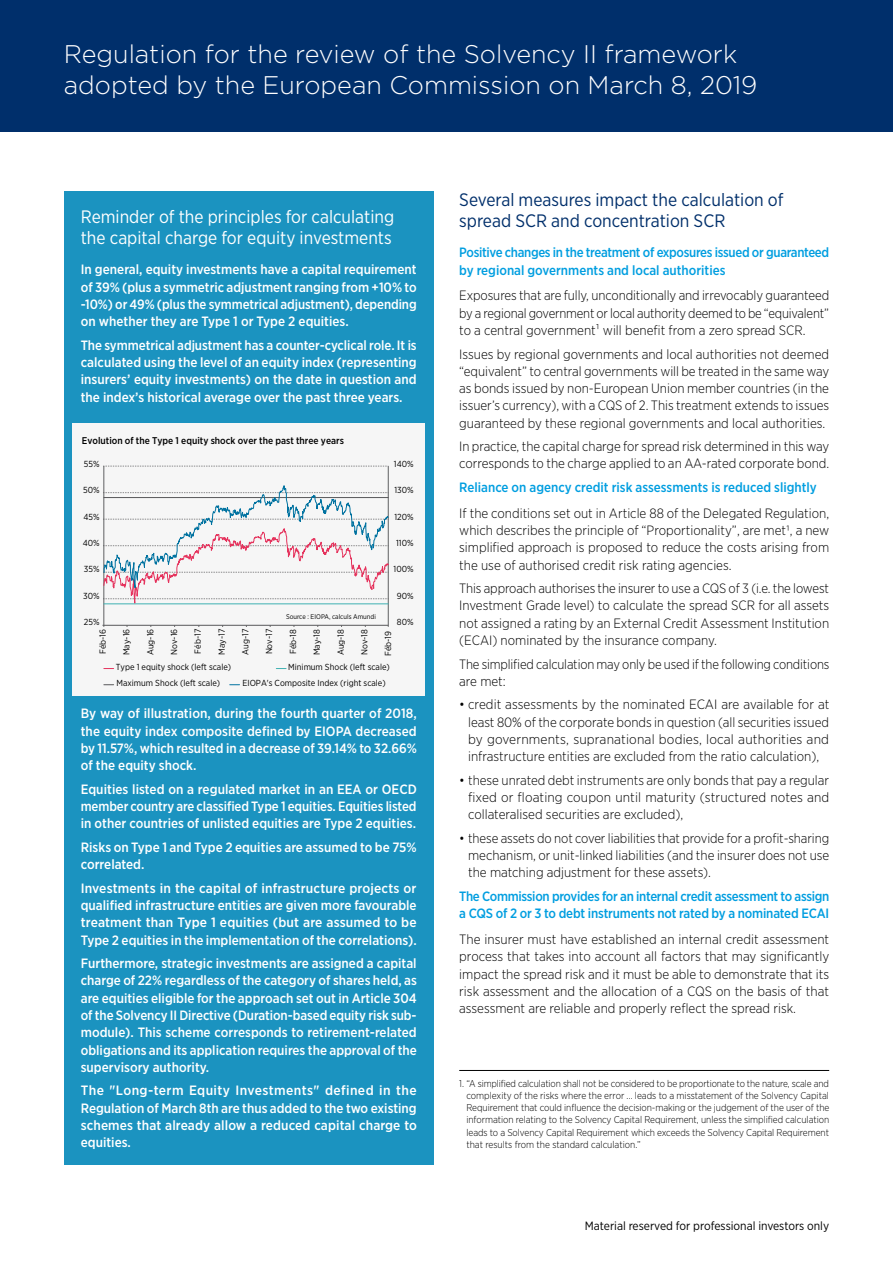
<style>
.page{position:relative;width:893px;height:1263px;background:#fff}
.page>*{position:absolute;margin:0;border:0;box-sizing:border-box;transform-origin:0 0}
.t1{font:300 25.5px/30.6px "Gotham";color:#fff}
.t2{font:18px/21.6px "Gotham Narrow";color:#fff}
.t3{font:18px/21.6px "Gotham Narrow";color:#002f6b}
.t4{font:300 13.5px/17.2px "Gotham Narrow";color:#000;text-align:justify}
.t5{font:500 13.5px/17.2px "Gotham Narrow";color:#fff;text-align:justify}
.t6{font:500 13.5px/17.2px "Gotham Narrow";letter-spacing:-.02em;color:#009ee0}
.t7{font:500 13.5px "Gotham Narrow";color:#009ee0}
.t8{font:12px "Gotham Narrow";color:#000}
.t9{font:300 9.9px/12.1px "Gotham Narrow";color:#000;text-align:justify}
.t10{font:500 9.75px "Gotham Narrow";color:#000}
.t11{font:8.7px/16.2px "Gotham Narrow";color:#000}
.t12{font:6.75px "Gotham Narrow";color:#000}
</style>
<div class="page">
<div style="left:0;top:0;width:893px;height:132px;background:#002f6b"></div>
<div style="left:64px;top:191px;width:370px;height:974px;background:#1b93c0"></div>
<div style="left:72px;top:423px;width:353px;height:272px;background:#f6f6f6"></div>
<hr style="left:388px;top:466px;width:1px;height:161px;background:#5f6062">
<hr style="left:102px;top:625px;width:286px;height:1px;background:#58585a">
<hr style="left:104px;top:466px;width:1px;height:161px;background:#5f6062">
<svg style="left:103px;top:466px;width:285px;height:1px"></svg>
<svg style="left:103px;top:484px;width:286px;height:143px"></svg>
<hr style="left:459px;top:1070px;width:370px;height:1px;background:#000">
<h1 class="t1" style="left:64px;top:38px;width:695px">Regulation for the review of the Solvency II framework adopted by the European Commission on March 8, 2019</h1>
<h2 class="t2" style="left:81px;top:205px;width:315px">Reminder of the principles for calculating the capital charge for equity investments</h2>
<p class="t5" style="left:81px;top:261px;width:337px">In general, equity investments have a capital requirement of 39% (plus a symmetric adjustment ranging from +10% to -10%) or 49% (plus the symmetrical adjustment), depending on whether they are Type 1 or Type 2 equities.</p>
<p class="t5" style="left:81px;top:336px;width:337px">The symmetrical adjustment has a counter-cyclical role. It is calculated using the level of an equity index (representing insurers’ equity investments) on the date in question and the index’s historical average over the past three years.</p>
<p class="t10" style="left:82px;top:434px;width:264px">Evolution of the Type 1 equity shock over the past three years</p>
<p class="t11" style="left:84px;top:455px;width:17px">55%</p>
<p class="t11" style="left:394px;top:455px;width:21px">140%</p>
<p class="t11" style="left:83px;top:482px;width:18px">50%</p>
<p class="t11" style="left:394px;top:482px;width:21px">130%</p>
<p class="t11" style="left:83px;top:508px;width:18px">45%</p>
<p class="t11" style="left:394px;top:508px;width:21px">120%</p>
<p class="t11" style="left:83px;top:535px;width:18px">40%</p>
<p class="t11" style="left:396px;top:535px;width:19px">110%</p>
<p class="t11" style="left:84px;top:561px;width:17px">35%</p>
<p class="t11" style="left:394px;top:561px;width:22px">100%</p>
<p class="t11" style="left:83px;top:587px;width:18px">30%</p>
<p class="t11" style="left:397px;top:587px;width:18px">90%</p>
<p class="t11" style="left:84px;top:614px;width:17px">25%</p>
<p class="t12" style="left:286px;top:612px;width:91px">Source : EIOPA, calculs Amundi</p>
<p class="t11" style="left:397px;top:614px;width:18px">80%</p>
<p class="t11" style="left:94px;top:654px;width:27px;rotate:-90deg">Féb-16</p>
<p class="t11" style="left:118px;top:655px;width:28px;rotate:-90deg">May-16</p>
<p class="t11" style="left:142px;top:655px;width:28px;rotate:-90deg">Aug-16</p>
<p class="t11" style="left:166px;top:655px;width:28px;rotate:-90deg">Nov-16</p>
<p class="t11" style="left:190px;top:653px;width:26px;rotate:-90deg">Féb-17</p>
<p class="t11" style="left:213px;top:655px;width:28px;rotate:-90deg">May-17</p>
<p class="t11" style="left:237px;top:655px;width:28px;rotate:-90deg">Aug-17</p>
<p class="t11" style="left:261px;top:654px;width:27px;rotate:-90deg">Nov-17</p>
<p class="t11" style="left:285px;top:654px;width:27px;rotate:-90deg">Féb-18</p>
<p class="t11" style="left:309px;top:655px;width:28px;rotate:-90deg">May-18</p>
<p class="t11" style="left:332px;top:655px;width:28px;rotate:-90deg">Aug-18</p>
<p class="t11" style="left:356px;top:655px;width:28px;rotate:-90deg">Nov-18</p>
<p class="t11" style="left:380px;top:656px;width:27px;rotate:-90deg">Féb-19</p>
<p class="t11" style="left:116px;top:658px;width:117px">Type 1 equity shock (left scale)<br>Maximum Shock (left scale)</p>
<p class="t11" style="left:288px;top:658px;width:103px">Minimum Shock (left scale)</p>
<p class="t11" style="left:242px;top:674px;width:145px">EIOPA's Composite Index (right scale)</p>
<p class="t5" style="left:81px;top:705px;width:338px">By way of illustration, during the fourth quarter of 2018, the equity index composite defined by EIOPA decreased by 11.57%, which resulted in a decrease of 39.14% to 32.66% of the equity shock.</p>
<p class="t5" style="left:81px;top:780px;width:338px">Equities listed on a regulated market in an EEA or OECD member country are classified Type 1 equities. Equities listed in other countries of unlisted equities are Type 2 equities.</p>
<p class="t5" style="left:81px;top:838px;width:337px">Risks on Type 1 and Type 2 equities are assumed to be 75% correlated.</p>
<p class="t5" style="left:81px;top:879px;width:337px">Investments in the capital of infrastructure projects or qualified infrastructure entities are given more favourable treatment than Type 1 equities (but are assumed to be Type 2 equities in the implementation of the correlations).</p>
<p class="t5" style="left:81px;top:955px;width:338px">Furthermore, strategic investments are assigned a capital charge of 22% regardless of the category of shares held, as are equities eligible for the approach set out in Article 304 of the Solvency II Directive (Duration-based equity risk sub&shy;module). This scheme corresponds to retirement-related obligations and its application requires the approval of the supervisory authority.</p>
<p class="t5" style="left:81px;top:1082px;width:338px">The "Long-term Equity Investments" defined in the Regulation of March 8th are thus added to the two existing schemes that already allow a reduced capital charge to equities.</p>
<h2 class="t3" style="left:459px;top:188px;width:326px">Several measures impact the calculation of spread SCR and concentration SCR</h2>
<p class="t6" style="left:459px;top:244px;width:371px">Positive changes in the treatment of exposures issued or guaranteed by regional governments and local authorities</p>
<p class="t4" style="left:459px;top:287px;width:372px">Exposures that are fully, unconditionally and irrevocably guaranteed by a regional government or local authority deemed to be “equivalent” to a central government¹ will benefit from a zero spread SCR.</p>
<p class="t4" style="left:459px;top:345px;width:372px">Issues by regional governments and local authorities not deemed “equivalent” to central governments will be treated in the same way as bonds issued by non-European Union member countries (in the issuer’s currency), with a CQS of 2. This treatment extends to issues guaranteed by these regional governments and local authorities.</p>
<p class="t4" style="left:459px;top:437px;width:371px">In practice, the capital charge for spread risk determined in this way corresponds to the charge applied to an AA-rated corporate bond.</p>
<p class="t7" style="left:459px;top:479px;width:359px">Reliance on agency credit risk assessments is reduced slightly</p>
<p class="t4" style="left:459px;top:504px;width:371px">If the conditions set out in Article 88 of the Delegated Regulation, which describes the principle of “Proportionality”, are met1, a new simplified approach is proposed to reduce the costs arising from the use of authorised credit risk rating agencies.</p>
<p class="t4" style="left:459px;top:579px;width:371px">This approach authorises the insurer to use a CQS of 3 (i.e. the lowest Investment Grade level) to calculate the spread SCR for all assets not assigned a rating by an External Credit Assessment Institution (ECAI) nominated by the insurance company.</p>
<p class="t4" style="left:459px;top:655px;width:372px">The simplified calculation may only be used if the following conditions are met:</p>
<p class="t4" style="left:468px;top:696px;width:363px;text-indent:-9px">• credit assessments by the nominated ECAI are available for at least 80% of the corporate bonds in question (all securities issued by governments, supranational bodies, local authorities and infrastructure entities are excluded from the ratio calculation),</p>
<p class="t4" style="left:468px;top:771px;width:363px;text-indent:-9px">• these unrated debt instruments are only bonds that pay a regular fixed or floating coupon until maturity (structured notes and collateralised securities are excluded),</p>
<p class="t4" style="left:468px;top:829px;width:363px;text-indent:-9px">• these assets do not cover liabilities that provide for a profit-sharing mechanism, or unit-linked liabilities (and the insurer does not use the matching adjustment for these assets).</p>
<p class="t6" style="left:459px;top:887px;width:372px">The Commission provides for an internal credit assessment to assign a CQS of 2 or 3 to debt instruments not rated by a nominated ECAI</p>
<p class="t4" style="left:459px;top:930px;width:372px">The insurer must have established an internal credit assessment process that takes into account all factors that may significantly impact the spread risk and it must be able to demonstrate that its risk assessment and the allocation of a CQS on the basis of that assessment are reliable and properly reflect the spread risk.</p>
<p class="t9" style="left:466px;top:1077px;width:364px;text-indent:-7px">1. “A simplified calculation shall not be considered to be proportionate to the nature, scale and complexity of the risks where the error ... leads to a misstatement of the Solvency Capital Requirement that could influence the decision-making or the judgement of the user of the information relating to the Solvency Capital Requirement, unless the simplified calculation leads to a Solvency Capital Requirement which exceeds the Solvency Capital Requirement that results from the standard calculation.”</p>
<p class="t8" style="left:585px;top:1218px;width:246px">Material reserved for professional investors only</p>
</div>
